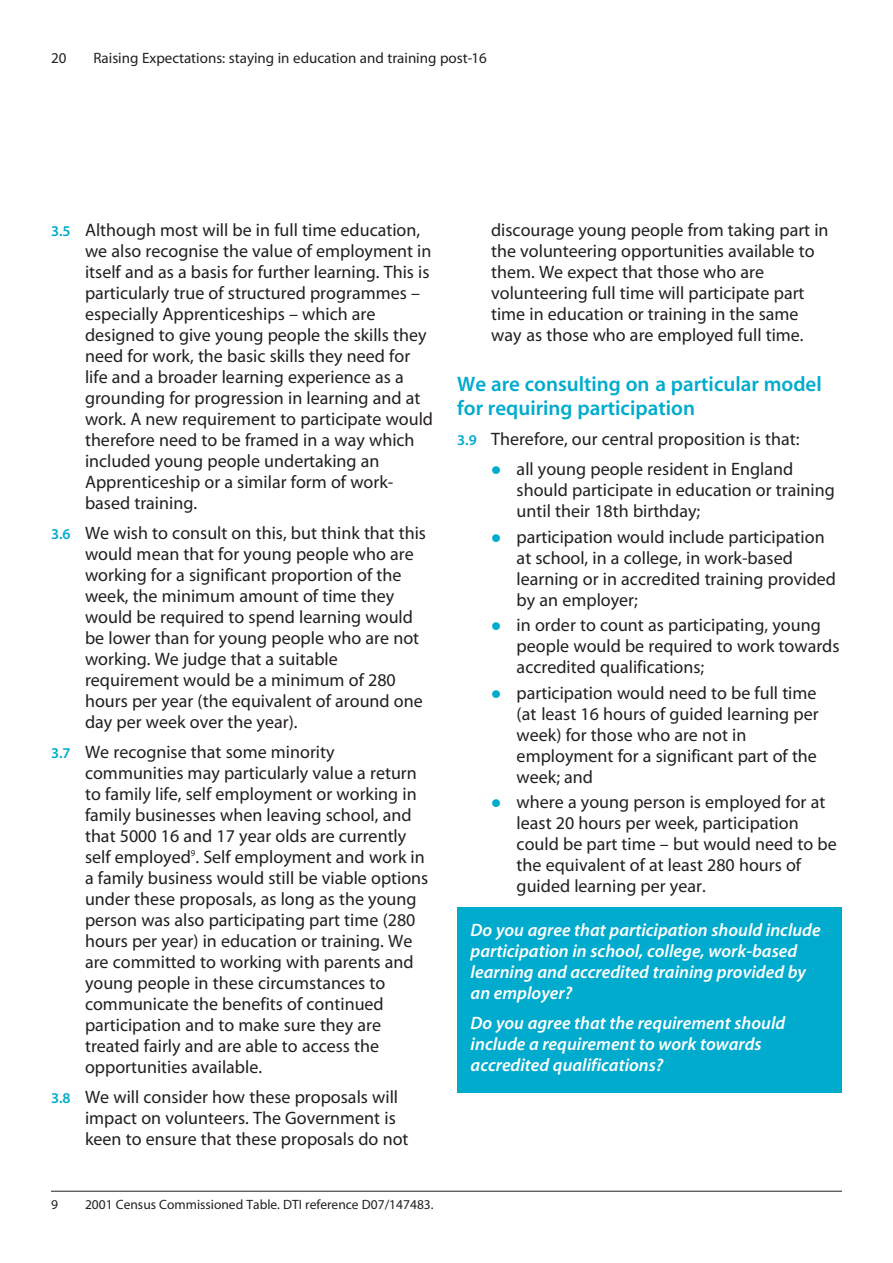
<style>
.page{position:relative;width:893px;height:1263px;background:#fff}
.page>*{position:absolute;margin:0;border:0;box-sizing:border-box;transform-origin:0 0}
.t1{font:700 21px/24px "Myriad MM Semi";color:#00abcd}
.t2{font:18px/21px "Myriad MM";color:#231f20}
.t3{font:italic 700 18px/21px "Myriad MM Semi";color:#fff}
.t4{font:15px "Myriad MM";color:#231f20}
.t5{font:13.5px "Myriad MM";color:#231f20}
.s1{font-family:"Myriad MM Semi";font-weight:700;font-size:15px;color:#00abcd}
</style>
<div class="page">
<div style="left:457px;top:907px;width:385px;height:185px;background:#00abcd"></div>
<hr style="left:51px;top:1191px;width:791px;height:1px;background:#231f20">
<p class="t4" style="left:51px;top:51px;width:17px">20</p>
<p class="t4" style="left:94px;top:51px;width:395px">Raising Expectations: staying in education and training post-16</p>
<p class="t2" style="left:85px;top:220px;width:350px;text-indent:-34px"><span class="s1">3.5</span> Although most will be in full time education, we also recognise the value of employment in itself and as a basis for further learning. This is particularly true of structured programmes – especially Apprenticeships – which are designed to give young people the skills they need for work, the basic skills they need for life and a broader learning experience as a grounding for progression in learning and at work. A new requirement to participate would therefore need to be framed in a way which included young people undertaking an Apprenticeship or a similar form of work&shy;based training.</p>
<p class="t2" style="left:85px;top:523px;width:343px;text-indent:-34px"><span class="s1">3.6</span> We wish to consult on this, but think that this would mean that for young people who are working for a significant proportion of the week, the minimum amount of time they would be required to spend learning would be lower than for young people who are not working. We judge that a suitable requirement would be a minimum of 280 hours per year (the equivalent of around one day per week over the year).</p>
<p class="t2" style="left:85px;top:742px;width:345px;text-indent:-34px"><span class="s1">3.7</span> We recognise that some minority communities may particularly value a return to family life, self employment or working in family businesses when leaving school, and that 5000 16 and 17 year olds are currently self employed<sup>9</sup>. Self employment and work in a family business would still be viable options under these proposals, as long as the young person was also participating part time (280 hours per year) in education or training. We are committed to working with parents and young people in these circumstances to communicate the benefits of continued participation and to make sure they are treated fairly and are able to access the opportunities available.</p>
<p class="t2" style="left:85px;top:1087px;width:325px;text-indent:-34px"><span class="s1">3.8</span> We will consider how these proposals will impact on volunteers. The Government is keen to ensure that these proposals do not</p>
<p class="t5" style="left:51px;top:1197px;width:8px">9</p>
<p class="t5" style="left:85px;top:1197px;width:350px">2001 Census Commissioned Table. DTI reference D07/147483.</p>
<p class="t2" style="left:491px;top:220px;width:339px">discourage young people from taking part in the volunteering opportunities available to them. We expect that those who are volunteering full time will participate part time in education or training in the same way as those who are employed full time.</p>
<h3 class="t1" style="left:457px;top:373px;width:366px">We are consulting on a particular model for requiring participation</h3>
<p class="t2" style="left:457px;top:429px;width:344px"><span class="s1">3.9</span> Therefore, our central proposition is that:</p>
<p class="t2" style="left:517px;top:459px;width:320px">all young people resident in England should participate in education or training until their 18th birthday;</p>
<p class="t2" style="left:517px;top:527px;width:321px">participation would include participation at school, in a college, in work-based learning or in accredited training provided by an employer;</p>
<p class="t2" style="left:517px;top:615px;width:324px">in order to count as participating, young people would be required to work towards accredited qualifications;</p>
<p class="t2" style="left:517px;top:683px;width:303px">participation would need to be full time (at least 16 hours of guided learning per week) for those who are not in employment for a significant part of the week; and</p>
<p class="t2" style="left:517px;top:792px;width:322px">where a young person is employed for at least 20 hours per week, participation could be part time – but would need to be the equivalent of at least 280 hours of guided learning per year.</p>
<p class="t3" style="left:471px;top:920px;width:352px">Do you agree that participation should include participation in school, college, work-based learning and accredited training provided by an employer?</p>
<p class="t3" style="left:471px;top:1013px;width:316px">Do you agree that the requirement should include a requirement to work towards accredited qualifications?</p>
</div>
